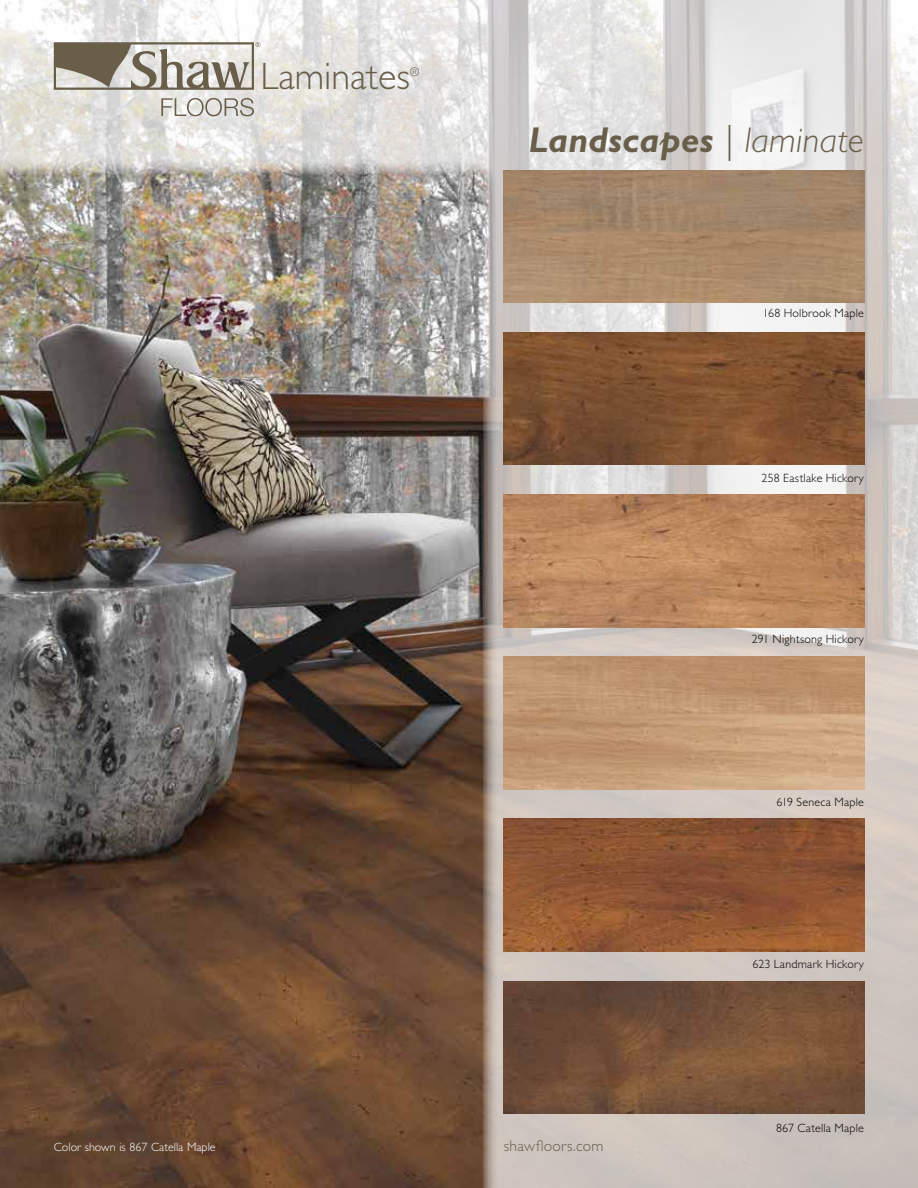
<style>
.page{position:relative;width:918px;height:1188px;background:#fff}
.page>*{position:absolute;margin:0;border:0;box-sizing:border-box;transform-origin:0 0}
.t1{font:300 38.25px "Gill Sans Std";color:#695e4a}
.t2{font:italic 700 36px "Gill Sans Std";letter-spacing:.01em;color:#695e4a}
.t3{font:300 15.6px "Gill Sans Std";letter-spacing:.02em;color:#695e4a}
.t4{font:300 12px "Gill Sans Std";letter-spacing:.02em;color:#000}
.t5{font:300 12px "Gill Sans Std";color:#fff}
.t6{font:300 12px "Gill Sans Std";color:#695e4a}
.s1{font-weight:300}
</style>
<div class="page">
<img style="left:0;top:0;width:918px;height:1188px">
<svg style="left:161px;top:98px;width:93px;height:18px;background:#c7c4bd"></svg>
<svg style="left:54px;top:42px;width:206px;height:48px;background:#aca79c"></svg>
<img style="left:504px;top:333px;width:360px;height:132px">
<img style="left:504px;top:171px;width:360px;height:132px">
<img style="left:504px;top:495px;width:360px;height:132px">
<img style="left:504px;top:657px;width:360px;height:132px">
<img style="left:504px;top:819px;width:360px;height:132px">
<img style="left:504px;top:981px;width:360px;height:132px">
<h1 class="t1" style="left:260px;top:55px;width:151px">Laminates</h1>
<p class="t6" style="left:410px;top:65px;width:11px">®</p>
<p class="t5" style="left:54px;top:1140px;width:163px">Color shown is 867 Catella Maple</p>
<h2 class="t2" style="left:529px;top:119px;width:337px">Landscapes <span class="s1">| laminate</span></h2>
<p class="t4" style="left:763px;top:306px;width:103px">168 Holbrook Maple</p>
<p class="t4" style="left:761px;top:471px;width:104px">258 Eastlake Hickory</p>
<p class="t4" style="left:752px;top:632px;width:114px">291 Nightsong Hickory</p>
<p class="t4" style="left:776px;top:796px;width:89px">619 Seneca Maple</p>
<p class="t4" style="left:752px;top:958px;width:113px">623 Landmark Hickory</p>
<h3 class="t3" style="left:504px;top:1137px;width:101px">shawfloors.com</h3>
<p class="t4" style="left:776px;top:1122px;width:89px">867 Catella Maple</p>
</div>
